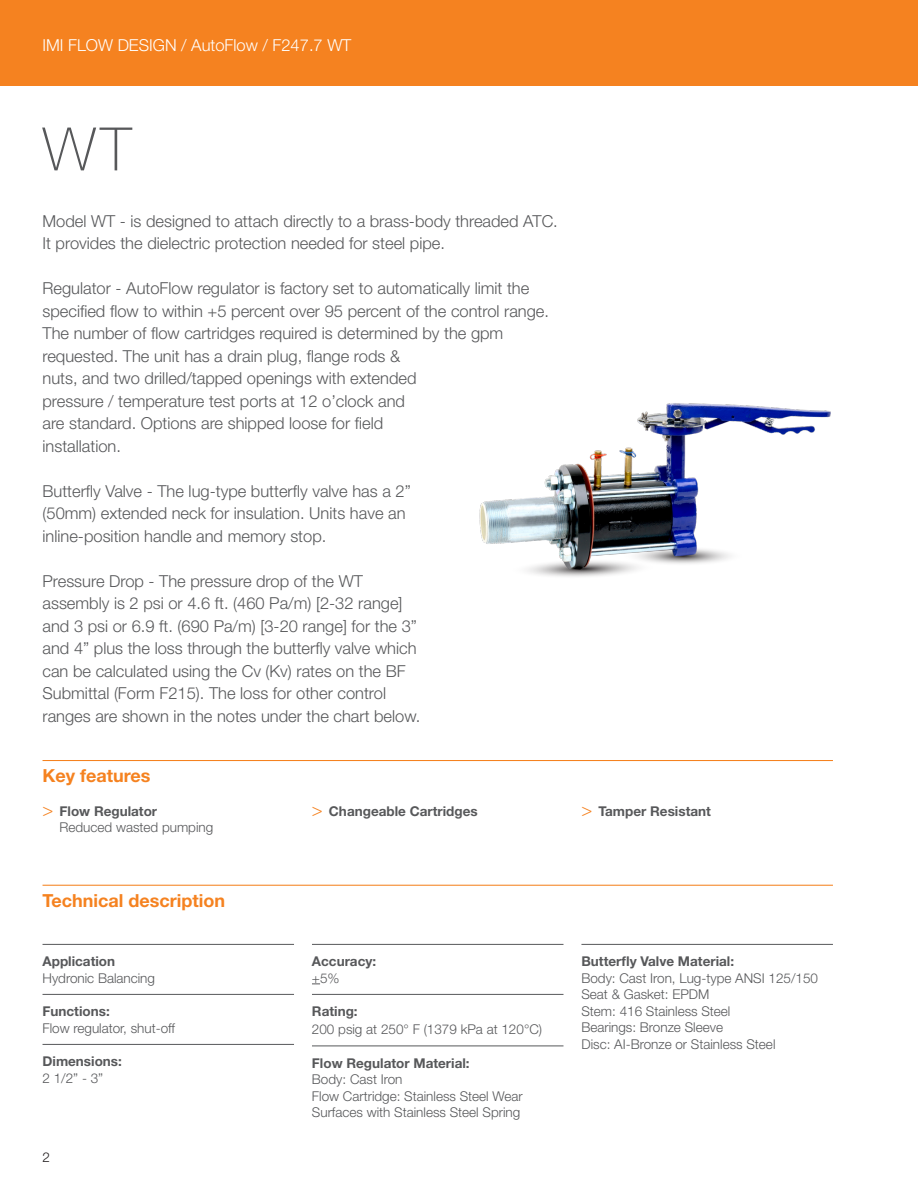
<style>
.page{position:relative;width:918px;height:1188px;background:#fff}
.page>*{position:absolute;margin:0;border:0;box-sizing:border-box;transform-origin:0 0}
.Produktnamn2{font:100 60px "Helvetica Neue LT Std";color:#57585a}
.Avdelning2{font:700 18px "Helvetica Neue LT Std";color:#f58220}
.KeyFeatures{font:700 18px "Helvetica Neue LT Std";color:#f58220}
.Undertext2{font:300 16.5px/22.5px "Helvetica Neue LT Std";color:#57585a}
.t1{font:300 16.5px "Helvetica Neue LT Std";color:#fff}
.Text_3Spalt{font:300 13.5px "Helvetica Neue LT Std";color:#57585a}
.Rubrik3_3Spalt{font:700 13.5px "Helvetica Neue LT Std";color:#57585a}
.Text_3Spalt_Indrag{font:300 13.5px "Helvetica Neue LT Std";color:#57585a}
.t2{font:300 13.5px "Helvetica Neue LT Std";color:#231f20}
.s1{font-weight:300;font-size:18px;color:#f58220}
</style>
<div class="page">
<div style="left:0;top:0;width:918px;height:86px;background:#f58220"></div>
<hr style="left:43px;top:760px;width:790px;height:1px;background:#f58220">
<hr style="left:43px;top:885px;width:790px;height:1px;background:#f58220">
<hr style="left:43px;top:944px;width:251px;height:1px;background:#57585a">
<hr style="left:43px;top:994px;width:251px;height:1px;background:#57585a">
<hr style="left:43px;top:1044px;width:251px;height:1px;background:#57585a">
<hr style="left:312px;top:944px;width:251px;height:1px;background:#57585a">
<hr style="left:312px;top:994px;width:251px;height:1px;background:#57585a">
<hr style="left:312px;top:1046px;width:251px;height:1px;background:#57585a">
<hr style="left:581px;top:944px;width:252px;height:1px;background:#57585a">
<img style="left:479px;top:403px;width:352px;height:174px">
<p class="t1" style="left:43px;top:35px;width:310px">IMI FLOW DESIGN / AutoFlow / F247.7 WT</p>
<p class="Produktnamn2" style="left:43px;top:115px;width:90px">WT</p>
<p class="Undertext2" style="left:43px;top:209px;width:517px">Model WT - is designed to attach directly to a brass-body threaded ATC.<br>It provides the dielectric protection needed for steel pipe.</p>
<p class="Undertext2" style="left:43px;top:277px;width:508px">Regulator - AutoFlow regulator is factory set to automatically limit the specified flow to within +5 percent over 95 percent of the control range.<br>The number of flow cartridges required is determined by the gpm requested. The unit has a drain plug, flange rods &amp;<br>nuts, and two drilled/tapped openings with extended<br>pressure / temperature test ports at 12 o’clock and<br>are standard. Options are shipped loose for field<br>installation.</p>
<p class="Undertext2" style="left:43px;top:479px;width:370px">Butterfly Valve - The lug-type butterfly valve has a 2” (50mm) extended neck for insulation. Units have an inline-position handle and memory stop.</p>
<p class="Undertext2" style="left:43px;top:569px;width:379px">Pressure Drop - The pressure drop of the WT assembly is 2 psi or 4.6 ft. (460 Pa/m) [2-32 range] and 3 psi or 6.9 ft. (690 Pa/m) [3-20 range] for the 3” and 4” plus the loss through the butterfly valve which can be calculated using the Cv (Kv) rates on the BF Submittal (Form F215). The loss for other control ranges are shown in the notes under the chart below.</p>
<p class="KeyFeatures" style="left:43px;top:765px;width:110px">Key features</p>
<p class="Rubrik3_3Spalt" style="left:43px;top:802px;width:116px"><span class="s1">&gt;</span> Flow Regulator</p>
<p class="Text_3Spalt_Indrag" style="left:60px;top:819px;width:155px">Reduced wasted pumping</p>
<p class="Avdelning2" style="left:43px;top:889px;width:184px">Technical description</p>
<p class="Rubrik3_3Spalt" style="left:43px;top:953px;width:74px">Application</p>
<p class="Text_3Spalt" style="left:43px;top:969px;width:114px">Hydronic Balancing</p>
<p class="Rubrik3_3Spalt" style="left:43px;top:1003px;width:69px">Functions:</p>
<p class="Text_3Spalt" style="left:43px;top:1019px;width:134px">Flow regulator, shut-off</p>
<p class="Rubrik3_3Spalt" style="left:43px;top:1053px;width:81px">Dimensions:</p>
<p class="Text_3Spalt" style="left:43px;top:1069px;width:62px">2 1/2” - 3”</p>
<p class="t2" style="left:43px;top:1149px;width:9px">2</p>
<p class="Rubrik3_3Spalt" style="left:312px;top:802px;width:167px"><span class="s1">&gt;</span> Changeable Cartridges</p>
<p class="Rubrik3_3Spalt" style="left:581px;top:802px;width:131px"><span class="s1">&gt;</span> Tamper Resistant</p>
<p class="Rubrik3_3Spalt" style="left:312px;top:953px;width:66px">Accuracy:</p>
<p class="Text_3Spalt" style="left:312px;top:969px;width:29px">+5%</p>
<p class="Rubrik3_3Spalt" style="left:312px;top:1003px;width:47px">Rating:</p>
<p class="Text_3Spalt" style="left:312px;top:1021px;width:232px">200 psig at 250° F (1379 kPa at 120°C)</p>
<p class="Rubrik3_3Spalt" style="left:312px;top:1054px;width:159px">Flow Regulator Material:</p>
<p class="Text_3Spalt" style="left:312px;top:1071px;width:92px">Body: Cast Iron</p>
<p class="Text_3Spalt" style="left:312px;top:1087px;width:212px">Flow Cartridge: Stainless Steel Wear</p>
<p class="Text_3Spalt" style="left:312px;top:1104px;width:210px">Surfaces with Stainless Steel Spring</p>
<p class="Rubrik3_3Spalt" style="left:581px;top:953px;width:154px">Butterfly Valve Material:</p>
<p class="Text_3Spalt" style="left:581px;top:969px;width:238px">Body: Cast Iron, Lug-type ANSI 125/150</p>
<p class="Text_3Spalt" style="left:581px;top:986px;width:130px">Seat &amp; Gasket: EPDM</p>
<p class="Text_3Spalt" style="left:581px;top:1002px;width:151px">Stem: 416 Stainless Steel</p>
<p class="Text_3Spalt" style="left:581px;top:1019px;width:143px">Bearings: Bronze Sleeve</p>
<p class="Text_3Spalt" style="left:581px;top:1035px;width:196px">Disc: AI-Bronze or Stainless Steel</p>
</div>
